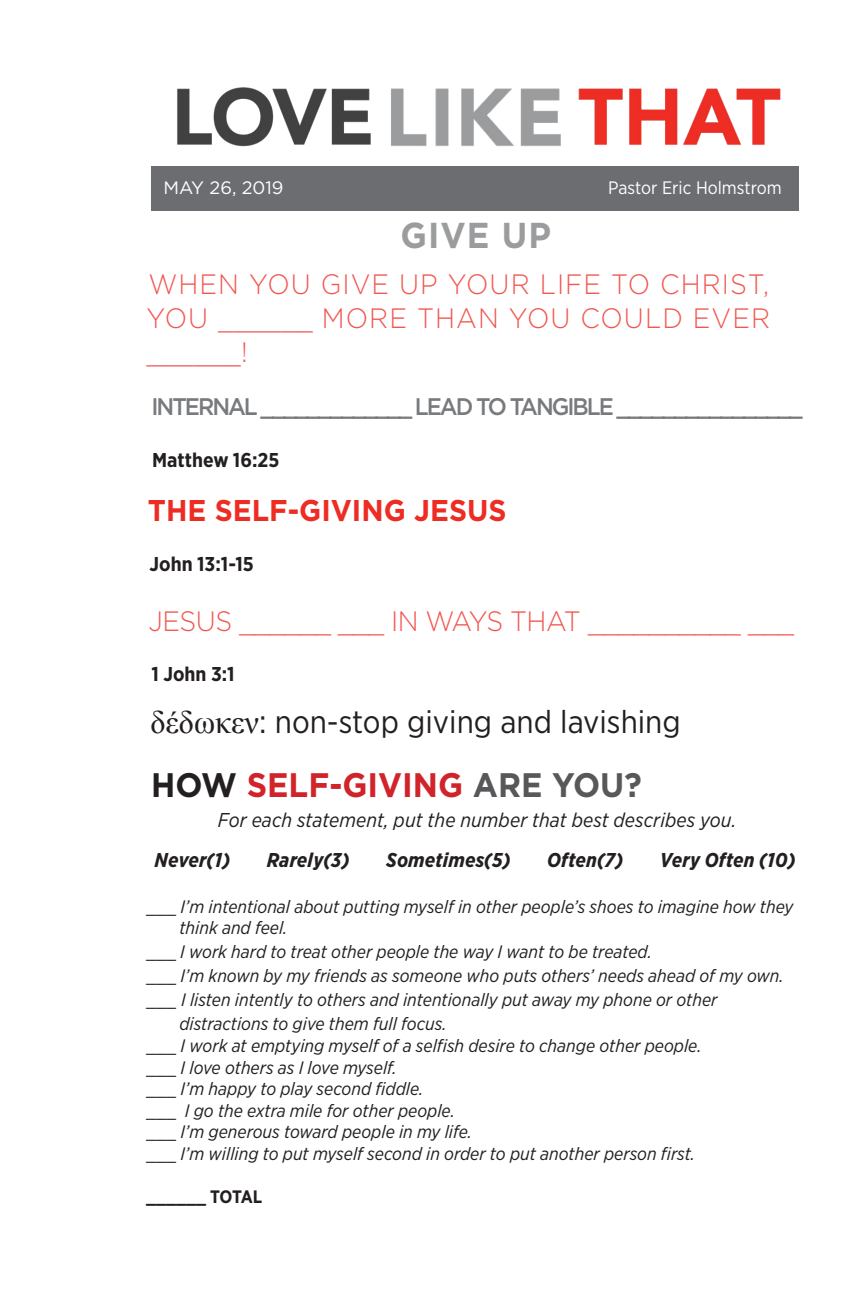
<style>
.page{position:relative;width:864px;height:1296px;background:#fff}
.page>*{position:absolute;margin:0;border:0;box-sizing:border-box;transform-origin:0 0}
.Body{font:700 36px "Gotham";letter-spacing:.03em;color:#9b9c9e;scale:.94 1}
.Body-2{font:700 34px "Gotham";color:#d1232a;scale:.94 1}
.Body-3{font:32px "Gotham Narrow";color:#231f20}
.Body-4{font:700 30px "Gotham";color:#ed2d24;scale:.94 1}
.Body-5{font:300 28px/34px "Gotham";letter-spacing:.04em;color:#f15750;text-align:justify;scale:.94 1}
.Body-6{font:300 28px "Gotham";letter-spacing:-.02em;color:#f15750;scale:.94 1}
.Body-7{font:500 24px "Gotham";letter-spacing:-.09em;color:#787a7d;scale:.94 1}
.Body-8{font:italic 20px "Gotham Narrow";letter-spacing:.005em;color:#231f20}
.Body-9{font:italic 700 20px "Gotham Narrow";letter-spacing:.005em;color:#231f20}
.Body-10{font:700 20px "Gotham Narrow";color:#231f20}
.Body-11{font:italic 18px/21.6px "Gotham Narrow";color:#231f20}
.Body-12{font:18px "Gotham Narrow";color:#fff}
.Body-13{font:700 18px "Gotham Narrow";letter-spacing:-.025em;color:#231f20}
.Body-14{font:18px "Gotham";color:#fff}
.s1{font-family:"Times New Roman"}
.s2{color:#231f20}
.s3{color:#57585a}
.s4{font-style:normal}
</style>
<div class="page">
<div style="left:151px;top:166px;width:648px;height:44px;background:#6c6d70"></div>
<img style="left:177px;top:87px;width:604px;height:60px">
<p class="Body-14" style="left:163px;top:176px;width:122px">MAY 26, 2019</p>
<p class="Body-12" style="left:608px;top:176px;width:175px">Pastor Eric Holmstrom</p>
<p class="Body" style="left:401px;top:212px;width:161px">GIVE UP</p>
<p class="Body-5" style="left:146px;top:267px;width:665px">WHEN YOU GIVE UP YOUR LIFE TO CHRIST, YOU ______ MORE THAN YOU COULD EVER ______!</p>
<p class="Body-7" style="left:151px;top:391px;width:694px">INTERNAL _____________ LEAD TO TANGIBLE ________________</p>
<p class="Body-10" style="left:152px;top:447px;width:129px">Matthew 16:25</p>
<p class="Body-4" style="left:148px;top:491px;width:383px">THE SELF-GIVING JESUS</p>
<p class="Body-10" style="left:150px;top:551px;width:106px">John 13:1-15</p>
<p class="Body-6" style="left:149px;top:604px;width:688px">JESUS ______ ___ IN WAYS THAT __________ ___</p>
<p class="Body-10" style="left:152px;top:661px;width:85px">1 John 3:1</p>
<p class="Body-3" style="left:150px;top:702px;width:532px"><span class="s1">δέδωκεν</span>: non-stop giving and lavishing</p>
<p class="Body-2" style="left:151px;top:763px;width:524px"><span class="s2">HOW</span> SELF-GIVING <span class="s3">ARE YOU?</span></p>
<p class="Body-8" style="left:218px;top:808px;width:520px">For each statement, put the number that best describes you.</p>
<p class="Body-9" style="left:155px;top:847px;width:77px">Never(1)</p>
<p class="Body-9" style="left:267px;top:847px;width:84px">Rarely(3)</p>
<p class="Body-9" style="left:386px;top:847px;width:126px">Sometimes(5)</p>
<p class="Body-9" style="left:547px;top:847px;width:78px">Often(7)</p>
<p class="Body-9" style="left:660px;top:847px;width:137px">Very Often (10)</p>
<p class="Body-11" style="left:179px;top:895px;width:616px;text-indent:-33px"><span class="s4">___</span> I’m intentional about putting myself in other people’s shoes to imagine how they think and feel.</p>
<p class="Body-11" style="left:146px;top:941px;width:507px"><span class="s4">___</span> I work hard to treat other people the way I want to be treated.</p>
<p class="Body-11" style="left:146px;top:965px;width:639px"><span class="s4">___</span> I’m known by my friends as someone who puts others’ needs ahead of my own.</p>
<p class="Body-11" style="left:179px;top:988px;width:540px;line-height:24px;text-indent:-33px"><span class="s4">___</span> I listen intently to others and intentionally put away my phone or other distractions to give them full focus.</p>
<p class="Body-11" style="left:146px;top:1035px;width:557px"><span class="s4">___</span> I work at emptying myself of a selfish desire to change other people.</p>
<p class="Body-11" style="left:146px;top:1056px;width:252px"><span class="s4">___</span> I love others as I love myself.</p>
<p class="Body-11" style="left:146px;top:1078px;width:279px"><span class="s4">___</span> I’m happy to play second fiddle.</p>
<p class="Body-11" style="left:146px;top:1099px;width:310px"><span class="s4">___</span> I go the extra mile for other people.</p>
<p class="Body-11" style="left:146px;top:1121px;width:328px"><span class="s4">___</span> I’m generous toward people in my life.</p>
<p class="Body-11" style="left:146px;top:1143px;width:551px"><span class="s4">___</span> I’m willing to put myself second in order to put another person first.</p>
<p class="Body-13" style="left:146px;top:1185px;width:118px">______ TOTAL</p>
</div>
